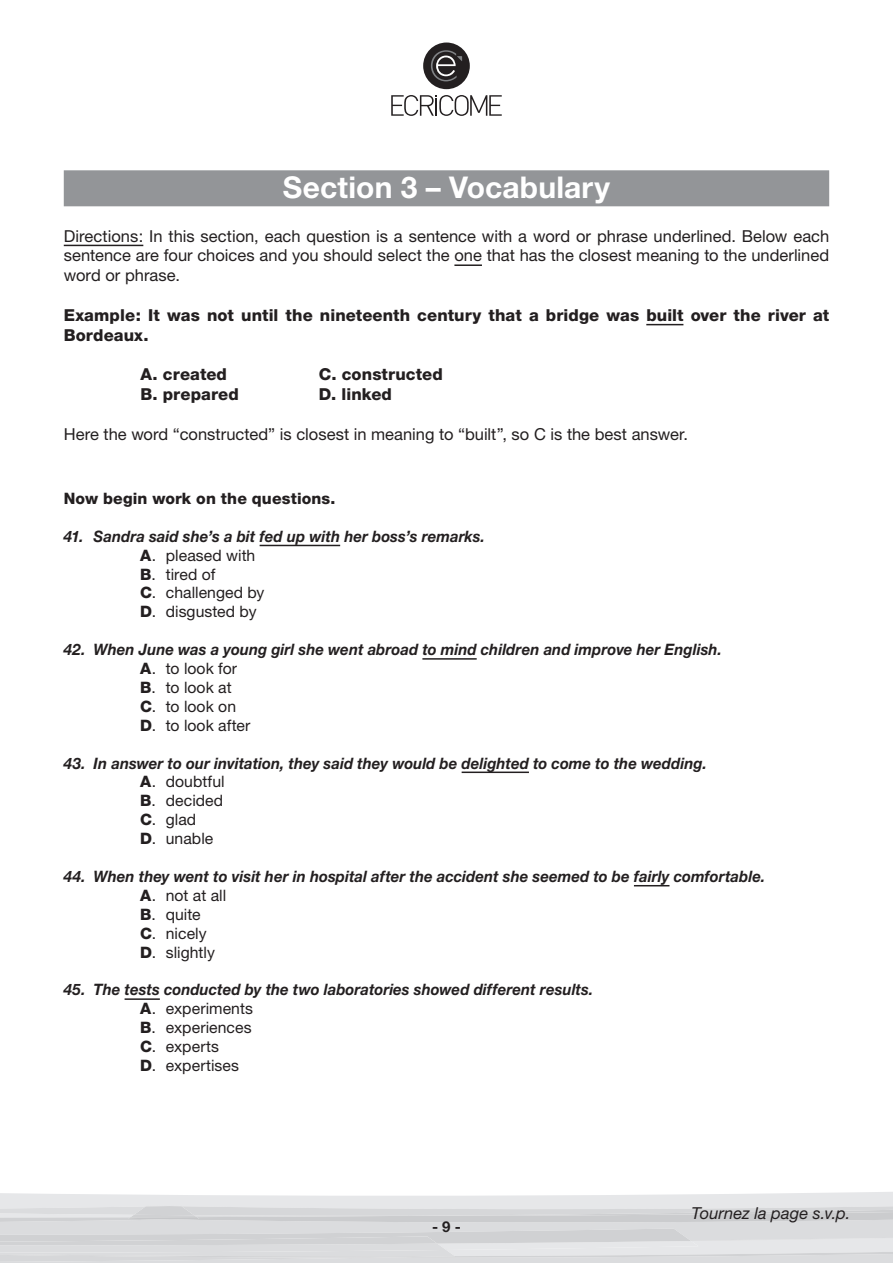
<style>
.page{position:relative;width:893px;height:1263px;background:#fff}
.page>*{position:absolute;margin:0;border:0;box-sizing:border-box;transform-origin:0 0}
.t1{font:700 30px "Helvetica Neue";letter-spacing:.005em;color:#fff}
.t2{font:16.5px/19.8px "Helvetica Neue";color:#231f20;text-align:justify}
.t3{font:800 16.5px/19.8px "Helvetica Neue";letter-spacing:.005em;color:#231f20}
.t4{font:italic 16.5px "Helvetica Neue";letter-spacing:.005em;color:#231f20}
.t5{font:italic 700 15.75px "Helvetica Neue";letter-spacing:.005em;color:#231f20;scale:.95 1}
.t6{font:15.75px "Helvetica Neue";letter-spacing:.005em;color:#231f20}
.t7{font:800 15.75px "Helvetica Neue";letter-spacing:.01em;color:#231f20}
.t8{font:700 15px "Helvetica Neue";color:#231f20}
.s1{font-weight:800}
</style>
<div class="page">
<svg style="left:0;top:1192px;width:893px;height:71px;background:#dcdddf"></svg>
<div style="left:423px;top:43px;width:47px;height:46px;background:#231f20;border-radius:50%"></div>
<svg style="left:431px;top:50px;width:31px;height:31px"></svg>
<svg style="left:391px;top:95px;width:111px;height:21px"></svg>
<hr style="left:260px;top:545px;width:80px;height:1px;background:#231f20">
<hr style="left:422px;top:658px;width:55px;height:2px;background:#231f20">
<hr style="left:462px;top:771px;width:67px;height:2px;background:#231f20">
<hr style="left:634px;top:885px;width:35px;height:1px;background:#231f20">
<hr style="left:125px;top:998px;width:35px;height:2px;background:#231f20">
<div style="left:64px;top:170px;width:765px;height:36px;background:#939598"></div>
<hr style="left:64px;top:245px;width:79px;height:1px;background:#231f20">
<hr style="left:454px;top:264px;width:28px;height:2px;background:#231f20">
<hr style="left:646px;top:324px;width:37px;height:1px;background:#231f20">
<p class="t1" style="left:283px;top:169px;width:328px">Section 3 – Vocabulary</p>
<p class="t2" style="left:64px;top:226px;width:767px">Directions: In this section, each question is a sentence with a word or phrase underlined. Below each sentence are four choices and you should select the one that has the closest meaning to the underlined word or phrase.</p>
<p class="t3" style="left:64px;top:305px;width:767px">Example: It was not until the nineteenth century that a bridge was built over the river at<br>Bordeaux.</p>
<p class="t3" style="left:140px;top:364px;width:88px">A. created</p>
<p class="t3" style="left:319px;top:364px;width:125px">C. constructed</p>
<p class="t3" style="left:140px;top:384px;width:100px">B. prepared</p>
<p class="t3" style="left:319px;top:384px;width:75px">D. linked</p>
<p class="t2" style="left:64px;top:424px;width:626px">Here the word “constructed” is closest in meaning to “built”, so C is the best answer.</p>
<p class="t7" style="left:64px;top:489px;width:273px">Now begin work on the questions.</p>
<p class="t5" style="left:64px;top:526px;width:445px">41. Sandra said she’s a bit fed up with her boss’s remarks.</p>
<p class="t6" style="left:140px;top:546px;width:117px"><span class="s1">A</span>. pleased with</p>
<p class="t6" style="left:140px;top:564px;width:77px"><span class="s1">B</span>. tired of</p>
<p class="t6" style="left:140px;top:583px;width:126px"><span class="s1">C</span>. challenged by</p>
<p class="t6" style="left:140px;top:602px;width:118px"><span class="s1">D</span>. disgusted by</p>
<p class="t5" style="left:64px;top:640px;width:694px">42. When June was a young girl she went abroad to mind children and improve her English.</p>
<p class="t6" style="left:140px;top:659px;width:98px"><span class="s1">A</span>. to look for</p>
<p class="t6" style="left:140px;top:678px;width:93px"><span class="s1">B</span>. to look at</p>
<p class="t6" style="left:140px;top:697px;width:97px"><span class="s1">C</span>. to look on</p>
<p class="t6" style="left:140px;top:716px;width:112px"><span class="s1">D</span>. to look after</p>
<p class="t5" style="left:64px;top:753px;width:678px">43. In answer to our invitation, they said they would be delighted to come to the wedding.</p>
<p class="t6" style="left:140px;top:772px;width:86px"><span class="s1">A</span>. doubtful</p>
<p class="t6" style="left:140px;top:791px;width:84px"><span class="s1">B</span>. decided</p>
<p class="t6" style="left:140px;top:810px;width:57px"><span class="s1">C</span>. glad</p>
<p class="t6" style="left:140px;top:829px;width:74px"><span class="s1">D</span>. unable</p>
<p class="t5" style="left:64px;top:867px;width:740px">44. When they went to visit her in hospital after the accident she seemed to be fairly comfortable.</p>
<p class="t6" style="left:140px;top:886px;width:87px"><span class="s1">A</span>. not at all</p>
<p class="t6" style="left:140px;top:905px;width:62px"><span class="s1">B</span>. quite</p>
<p class="t6" style="left:140px;top:924px;width:68px"><span class="s1">C</span>. nicely</p>
<p class="t6" style="left:140px;top:942px;width:76px"><span class="s1">D</span>. slightly</p>
<p class="t5" style="left:64px;top:980px;width:559px">45. The tests conducted by the two laboratories showed different results.</p>
<p class="t6" style="left:140px;top:999px;width:114px"><span class="s1">A</span>. experiments</p>
<p class="t6" style="left:140px;top:1018px;width:113px"><span class="s1">B</span>. experiences</p>
<p class="t6" style="left:140px;top:1037px;width:80px"><span class="s1">C</span>. experts</p>
<p class="t6" style="left:140px;top:1056px;width:100px"><span class="s1">D</span>. expertises</p>
<p class="t8" style="left:432px;top:1217px;width:30px">- 9 -</p>
<p class="t4" style="left:692px;top:1203px;width:160px">Tournez la page s.v.p.</p>
</div>
